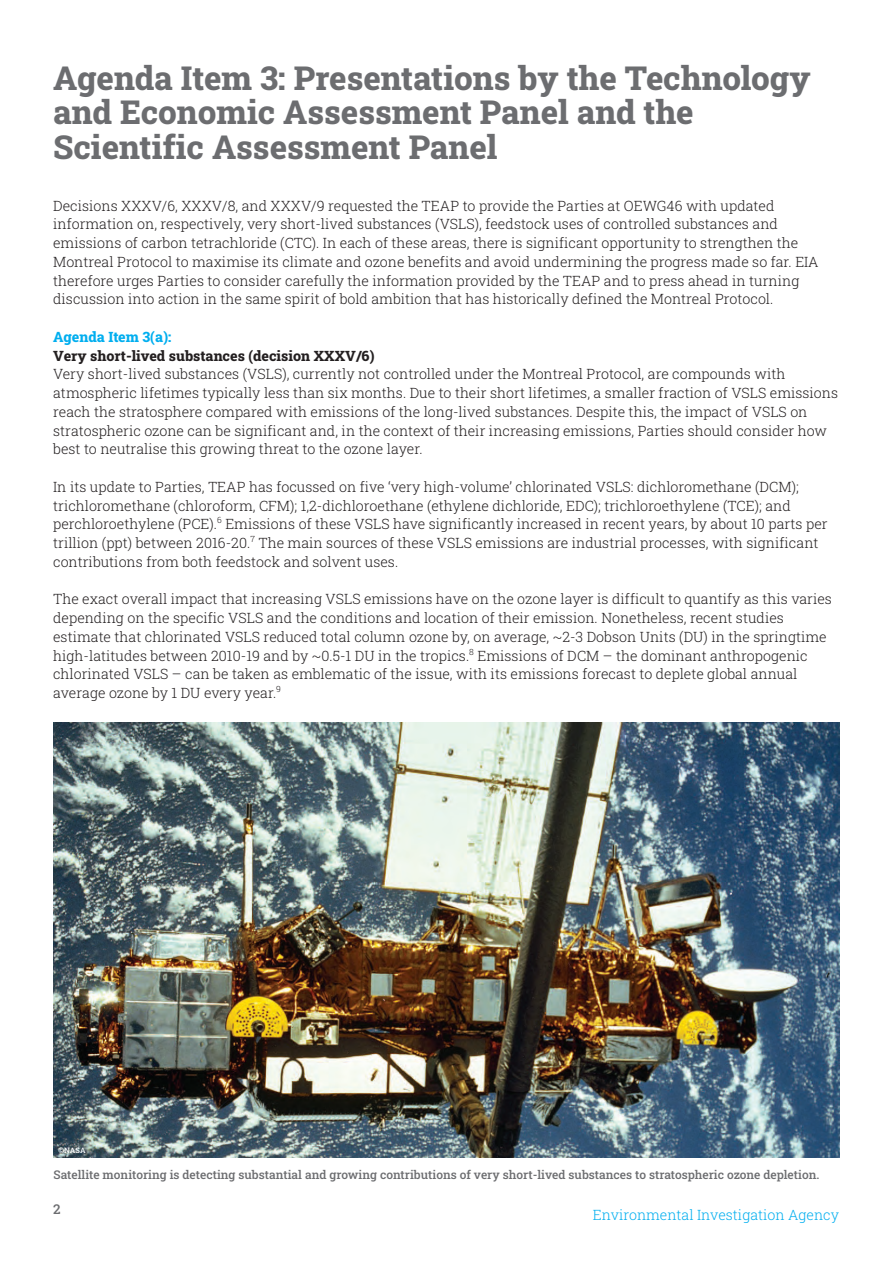
<style>
.page{position:relative;width:893px;height:1263px;background:#fff}
.page>*{position:absolute;margin:0;border:0;box-sizing:border-box;transform-origin:0 0}
.t1{font:800 33px/34.5px "Roboto Slab";color:#6c6d70}
.t2{font:300 14.25px/18.8px "Roboto Slab";color:#231f20}
.t3{font:800 14.25px "Roboto Slab";color:#231f20}
.t4{font:300 14.25px "Roboto Slab";color:#00aeef}
.t5{font:800 14.25px "Roboto Slab";color:#00aeef}
.t6{font:500 13.5px "Roboto Slab";color:#6c6d70}
.t7{font:500 12px "Roboto Slab";color:#6c6d70}
.t8{font:500 7.5px "Roboto Slab";color:#fff}
</style>
<div class="page">
<img style="left:53px;top:723px;width:786px;height:435px">
<h1 class="t1" style="left:53px;top:61px;width:759px">Agenda Item 3: Presentations by the Technology and Economic Assessment Panel and the<br>Scientific Assessment Panel</h1>
<p class="t2" style="left:53px;top:196px;width:767px">Decisions XXXV/6, XXXV/8, and XXXV/9 requested the TEAP to provide the Parties at OEWG46 with updated information on, respectively, very short-lived substances (VSLS), feedstock uses of controlled substances and emissions of carbon tetrachloride (CTC). In each of these areas, there is significant opportunity to strengthen the Montreal Protocol to maximise its climate and ozone benefits and avoid undermining the progress made so far. EIA therefore urges Parties to consider carefully the information provided by the TEAP and to press ahead in turning discussion into action in the same spirit of bold ambition that has historically defined the Montreal Protocol.</p>
<p class="t5" style="left:53px;top:329px;width:120px">Agenda Item 3(a):</p>
<p class="t3" style="left:53px;top:347px;width:323px">Very short-lived substances (decision XXXV/6)</p>
<p class="t2" style="left:53px;top:365px;width:787px">Very short-lived substances (VSLS), currently not controlled under the Montreal Protocol, are compounds with atmospheric lifetimes typically less than six months. Due to their short lifetimes, a smaller fraction of VSLS emissions reach the stratosphere compared with emissions of the long-lived substances. Despite this, the impact of VSLS on stratospheric ozone can be significant and, in the context of their increasing emissions, Parties should consider how best to neutralise this growing threat to the ozone layer.</p>
<p class="t2" style="left:53px;top:478px;width:776px">In its update to Parties, TEAP has focussed on five ‘very high-volume’ chlorinated VSLS: dichloromethane (DCM); trichloromethane (chloroform, CFM); 1,2-dichloroethane (ethylene dichloride, EDC); trichloroethylene (TCE); and perchloroethylene (PCE).<sup>6</sup> Emissions of these VSLS have significantly increased in recent years, by about 10 parts per trillion (ppt) between 2016-20.<sup>7</sup> The main sources of these VSLS emissions are industrial processes, with significant contributions from both feedstock and solvent uses.</p>
<p class="t2" style="left:53px;top:590px;width:780px">The exact overall impact that increasing VSLS emissions have on the ozone layer is difficult to quantify as this varies depending on the specific VSLS and the conditions and location of their emission. Nonetheless, recent studies estimate that chlorinated VSLS reduced total column ozone by, on average, ~2-3 Dobson Units (DU) in the springtime high-latitudes between 2010-19 and by ~0.5-1 DU in the tropics.<sup>8</sup> Emissions of DCM – the dominant anthropogenic chlorinated VSLS – can be taken as emblematic of the issue, with its emissions forecast to deplete global annual average ozone by 1 DU every year.<sup>9</sup></p>
<p class="t8" style="left:59px;top:1145px;width:29px">©NASA</p>
<p class="t7" style="left:54px;top:1168px;width:767px">Satellite monitoring is detecting substantial and growing contributions of very short-lived substances to stratospheric ozone depletion.</p>
<p class="t6" style="left:53px;top:1202px;width:9px">2</p>
<p class="t4" style="left:593px;top:1206px;width:248px">Environmental Investigation Agency</p>
</div>
